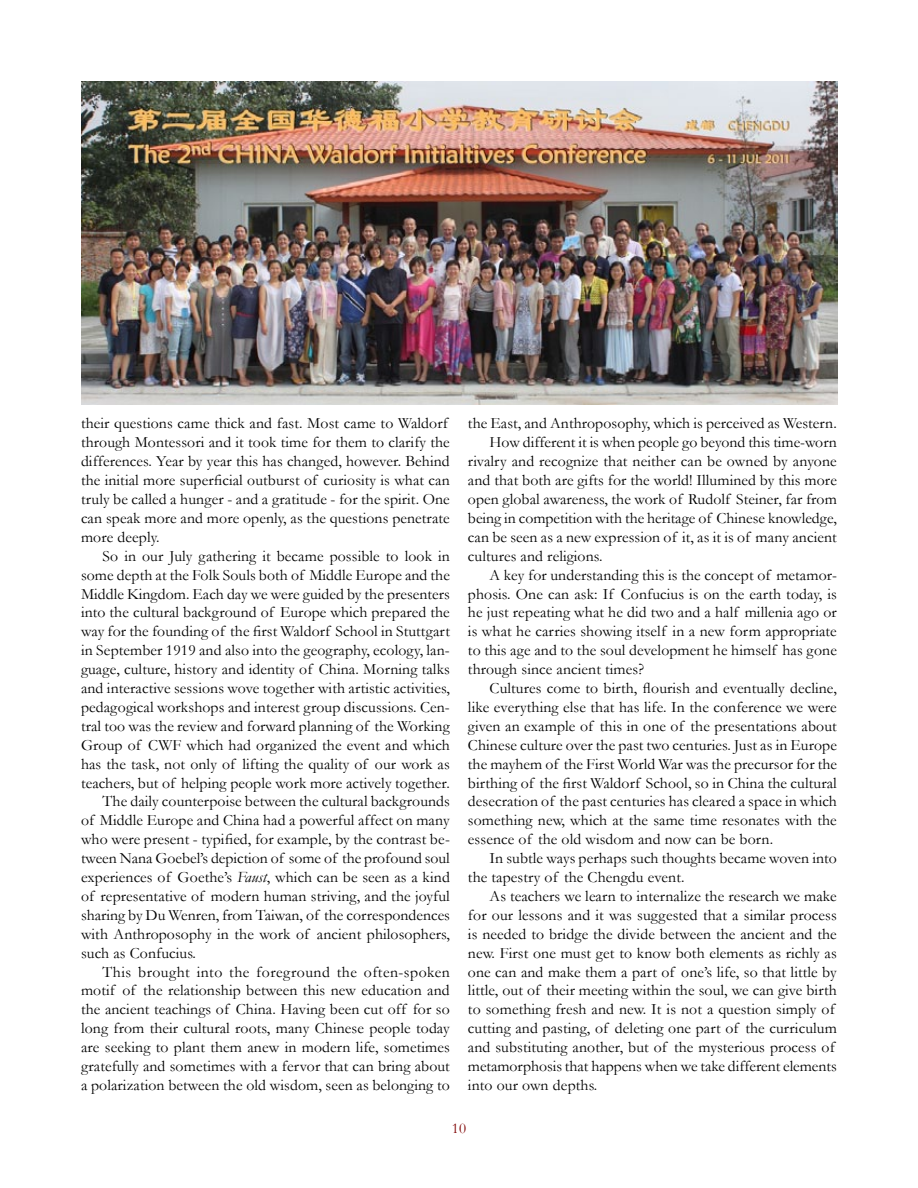
<style>
.page{position:relative;width:918px;height:1188px;background:#fff}
.page>*{position:absolute;margin:0;border:0;box-sizing:border-box;transform-origin:0 0}
.t1{font:15.75px/18.9px "Garamond";letter-spacing:.005em;color:#000}
.t2{font:15.75px "Garamond";letter-spacing:.03em;color:#000}
.t3{font:15px "Garamond";color:#7f0000}
.s1{font-style:italic}
</style>
<div class="page">
<img style="left:81px;top:81px;width:756px;height:324px">
<p class="t1" style="left:81px;top:414px;width:370px">their questions came thick and fast. Most came to Waldorf through Montessori and it took time for them to clarify the differences. Year by year this has changed, however. Behind the initial more superficial outburst of curiosity is what can truly be called a hunger - and a gratitude - for the spirit. One can speak more and more openly, as the questions penetrate more deeply.</p>
<p class="t1" style="left:103px;top:546px;width:349px">So in our July gathering it became possible to look in</p>
<p class="t1" style="left:81px;top:565px;width:370px">some depth at the Folk Souls both of Middle Europe and the</p>
<p class="t1" style="left:81px;top:584px;width:371px">Middle Kingdom. Each day we were guided by the presenters</p>
<p class="t1" style="left:81px;top:603px;width:370px">into the cultural background of Europe which prepared the</p>
<p class="t1" style="left:81px;top:622px;width:370px">way for the founding of the first Waldorf School in Stuttgart</p>
<p class="t1" style="left:81px;top:640px;width:370px">in September 1919 and also into the geography, ecology, lan-</p>
<p class="t1" style="left:81px;top:659px;width:370px">guage, culture, history and identity of China. Morning talks</p>
<p class="t1" style="left:81px;top:678px;width:370px">and interactive sessions wove together with artistic activities,</p>
<p class="t1" style="left:81px;top:697px;width:370px">pedagogical workshops and interest group discussions. Cen-</p>
<p class="t1" style="left:81px;top:716px;width:370px">tral too was the review and forward planning of the Working</p>
<p class="t1" style="left:81px;top:735px;width:370px">Group of CWF which had organized the event and which</p>
<p class="t1" style="left:81px;top:754px;width:370px">has the task, not only of lifting the quality of our work as</p>
<p class="t1" style="left:81px;top:773px;width:370px">teachers, but of helping people work more actively together.</p>
<p class="t1" style="left:103px;top:792px;width:349px">The daily counterpoise between the cultural backgrounds</p>
<p class="t1" style="left:81px;top:811px;width:370px">of Middle Europe and China had a powerful affect on many</p>
<p class="t1" style="left:81px;top:829px;width:371px">who were present - typified, for example, by the contrast be-</p>
<p class="t1" style="left:81px;top:848px;width:370px">tween Nana Goebel’s depiction of some of the profound soul</p>
<p class="t1" style="left:81px;top:867px;width:370px">experiences of Goethe’s <span class="s1">Faust</span>, which can be seen as a kind</p>
<p class="t1" style="left:81px;top:886px;width:370px">of representative of modern human striving, and the joyful</p>
<p class="t1" style="left:81px;top:905px;width:371px">sharing by Du Wenren, from Taiwan, of the correspondences</p>
<p class="t1" style="left:81px;top:924px;width:370px">with Anthroposophy in the work of ancient philosophers,</p>
<p class="t1" style="left:81px;top:943px;width:117px">such as Confucius.</p>
<p class="t2" style="left:103px;top:961px;width:349px">This brought into the foreground the often-spoken</p>
<p class="t1" style="left:81px;top:981px;width:370px">motif of the relationship between this new education and</p>
<p class="t1" style="left:81px;top:1000px;width:370px">the ancient teachings of China. Having been cut off for so</p>
<p class="t1" style="left:81px;top:1018px;width:370px">long from their cultural roots, many Chinese people today</p>
<p class="t1" style="left:81px;top:1037px;width:370px">are seeking to plant them anew in modern life, sometimes</p>
<p class="t1" style="left:81px;top:1056px;width:370px">gratefully and sometimes with a fervor that can bring about</p>
<p class="t1" style="left:81px;top:1075px;width:370px">a polarization between the old wisdom, seen as belonging to</p>
<p class="t1" style="left:468px;top:414px;width:370px">the East, and Anthroposophy, which is perceived as Western.</p>
<p class="t1" style="left:490px;top:433px;width:349px">How different it is when people go beyond this time-worn</p>
<p class="t1" style="left:468px;top:451px;width:370px">rivalry and recognize that neither can be owned by anyone</p>
<p class="t1" style="left:468px;top:470px;width:370px">and that both are gifts for the world! Illumined by this more</p>
<p class="t1" style="left:468px;top:489px;width:370px">open global awareness, the work of Rudolf Steiner, far from</p>
<p class="t1" style="left:468px;top:508px;width:370px">being in competition with the heritage of Chinese knowledge,</p>
<p class="t1" style="left:468px;top:527px;width:370px">can be seen as a new expression of it, as it is of many ancient</p>
<p class="t1" style="left:468px;top:546px;width:136px">cultures and religions.</p>
<p class="t1" style="left:490px;top:565px;width:349px">A key for understanding this is the concept of metamor-</p>
<p class="t1" style="left:468px;top:584px;width:370px">phosis. One can ask: If Confucius is on the earth today, is</p>
<p class="t1" style="left:468px;top:603px;width:370px">he just repeating what he did two and a half millenia ago or</p>
<p class="t1" style="left:468px;top:622px;width:370px">is what he carries showing itself in a new form appropriate</p>
<p class="t1" style="left:468px;top:640px;width:370px">to this age and to the soul development he himself has gone</p>
<p class="t1" style="left:468px;top:659px;width:178px">through since ancient times?</p>
<p class="t1" style="left:490px;top:678px;width:349px">Cultures come to birth, flourish and eventually decline,</p>
<p class="t1" style="left:468px;top:697px;width:370px">like everything else that has life. In the conference we were</p>
<p class="t1" style="left:468px;top:716px;width:370px">given an example of this in one of the presentations about</p>
<p class="t1" style="left:468px;top:735px;width:370px">Chinese culture over the past two centuries. Just as in Europe</p>
<p class="t1" style="left:468px;top:754px;width:371px">the mayhem of the First World War was the precursor for the</p>
<p class="t1" style="left:468px;top:773px;width:370px">birthing of the first Waldorf School, so in China the cultural</p>
<p class="t1" style="left:468px;top:792px;width:370px">desecration of the past centuries has cleared a space in which</p>
<p class="t1" style="left:468px;top:811px;width:370px">something new, which at the same time resonates with the</p>
<p class="t1" style="left:468px;top:829px;width:307px">essence of the old wisdom and now can be born.</p>
<p class="t1" style="left:490px;top:848px;width:349px">In subtle ways perhaps such thoughts became woven into</p>
<p class="t1" style="left:468px;top:867px;width:218px">the tapestry of the Chengdu event.</p>
<p class="t1" style="left:490px;top:886px;width:349px">As teachers we learn to internalize the research we make</p>
<p class="t1" style="left:468px;top:905px;width:370px">for our lessons and it was suggested that a similar process</p>
<p class="t1" style="left:468px;top:924px;width:370px">is needed to bridge the divide between the ancient and the</p>
<p class="t1" style="left:468px;top:943px;width:370px">new. First one must get to know both elements as richly as</p>
<p class="t1" style="left:468px;top:962px;width:370px">one can and make them a part of one’s life, so that little by</p>
<p class="t1" style="left:468px;top:981px;width:370px">little, out of their meeting within the soul, we can give birth</p>
<p class="t1" style="left:468px;top:1000px;width:368px">to something fresh and new. It is not a question simply of</p>
<p class="t1" style="left:468px;top:1018px;width:370px">cutting and pasting, of deleting one part of the curriculum</p>
<p class="t1" style="left:468px;top:1037px;width:368px">and substituting another, but of the mysterious process of</p>
<p class="t1" style="left:468px;top:1056px;width:370px">metamorphosis that happens when we take different elements</p>
<p class="t1" style="left:468px;top:1075px;width:131px">into our own depths.</p>
<p class="t3" style="left:452px;top:1118px;width:16px">10</p>
</div>
